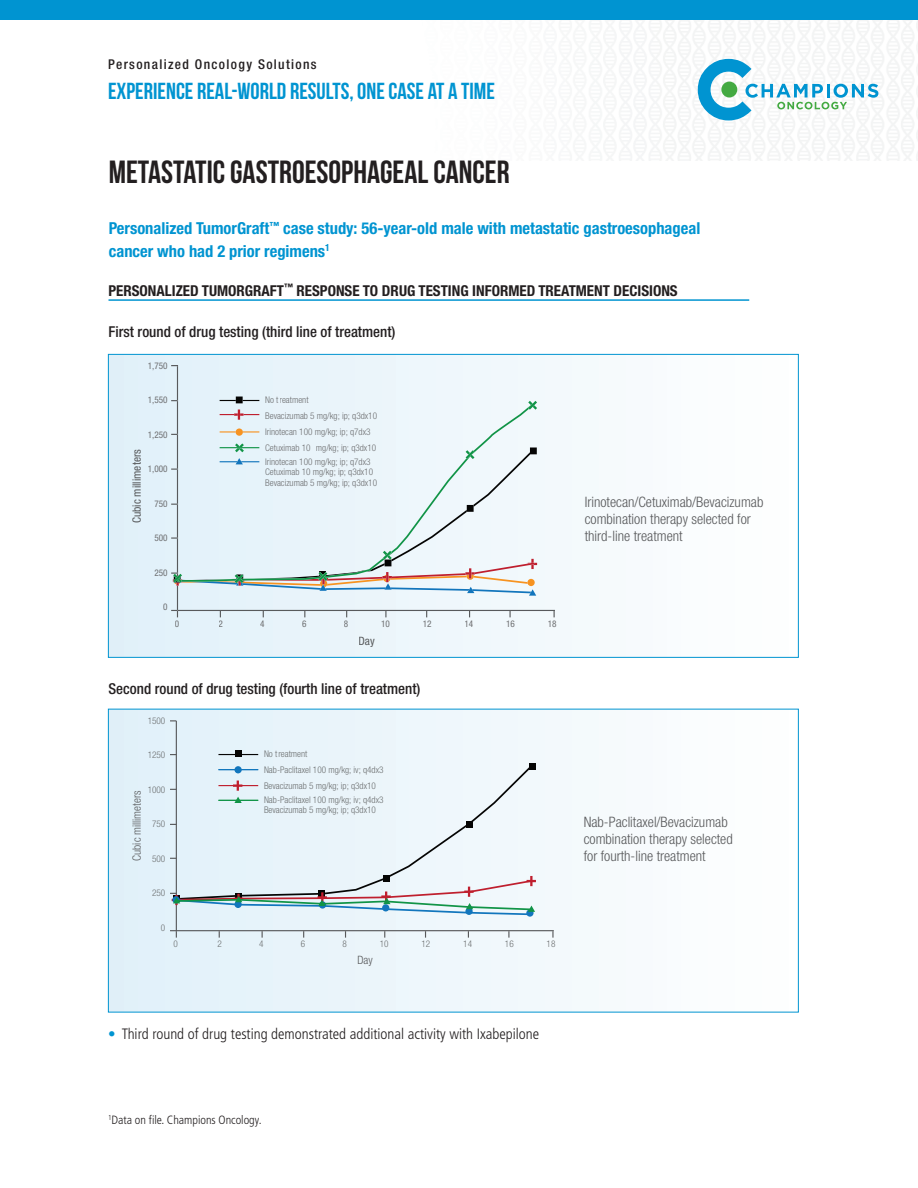
<style>
.page{position:relative;width:918px;height:1188px;background:#fff}
.page>*{position:absolute;margin:0;border:0;box-sizing:border-box;transform-origin:0 0}
.t1{font:32.1px "Bebas Neue";color:#231f20}
.t2{font:23.25px "Bebas Neue";color:#0094d1}
.t3{font:700 condensed 16.5px/22.5px "Helvetica Neue";color:#0094d1}
.t4{font:500 condensed 15px "Helvetica Neue";color:#231f20}
.t5{font:700 condensed 15px "Helvetica Neue";color:#231f20}
.t6{font:300 condensed 15px "Frutiger";color:#231f20}
.t7{font:300 condensed 14.4px/17.2px "Helvetica Neue";color:#58595b}
.t8{font:500 condensed 13.5px "Helvetica Neue";letter-spacing:.1em;color:#231f20}
.t9{font:300 condensed 12px "Frutiger";color:#231f20}
.t10{font:condensed 11.55px "Helvetica Neue";color:#585a5c}
.t11{font:300 condensed 11.55px "Helvetica Neue";color:#58595b}
.t12{font:300 condensed 9.15px/16px "Helvetica Neue";color:#6e6f71}
.t13{font:300 condensed 9.15px/16px "Helvetica Neue";color:#6d7071}
.t14{font:condensed 9.15px "Helvetica Neue";color:#6e6f71}
.s1{color:#0094d1}
</style>
<div class="page">
<svg style="left:698px;top:59px;width:180px;height:61px"></svg>
<div style="left:0;top:0;width:918px;height:20px;background:#0094d1"></div>
<div style="left:109px;top:355px;width:689px;height:302px;background:linear-gradient(to right,#dfeff8,#fefefe)"></div>
<svg style="left:177px;top:366px;width:378px;height:245px;fill:#edf7fc"></svg>
<svg style="left:171px;top:537px;width:6px;height:2px"></svg>
<svg style="left:171px;top:610px;width:7px;height:7px"></svg>
<svg style="left:509px;top:611px;width:2px;height:6px"></svg>
<svg style="left:220px;top:397px;width:39px;height:6px"></svg>
<svg style="left:531px;top:448px;width:6px;height:6px"></svg>
<div style="left:177px;top:405px;width:354px;height:146px;background:#eaf4fa"></div>
<svg style="left:528px;top:401px;width:9px;height:9px"></svg>
<svg style="left:466px;top:450px;width:8px;height:9px"></svg>
<svg style="left:171px;top:551px;width:366px;height:45px"></svg>
<div style="left:109px;top:710px;width:689px;height:302px;background:linear-gradient(to right,#dfeff8,#fefefe)"></div>
<svg style="left:175px;top:720px;width:380px;height:212px"></svg>
<svg style="left:170px;top:930px;width:7px;height:8px"></svg>
<svg style="left:552px;top:931px;width:2px;height:7px"></svg>
<hr style="left:218px;top:754px;width:40px;height:1px;background:#050504">
<div style="left:235px;top:751px;width:7px;height:6px;background:#050504"></div>
<div style="left:529px;top:763px;width:7px;height:7px;background:#050504"></div>
<div style="left:175px;top:764px;width:359px;height:112px;background:#eaf4fa"></div>
<svg style="left:170px;top:876px;width:366px;height:40px"></svg>
<hr style="left:109px;top:299px;width:640px;height:2px;background:#0094d1">
<h3 class="t8" style="left:108px;top:60px;width:210px">Personalized Oncology Solutions</h3>
<h2 class="t2" style="left:108px;top:77px;width:388px">EXPERIENCE REAL-WORLD RESULTS, ONE CASE AT A TIME</h2>
<h1 class="t1" style="left:109px;top:153px;width:402px">METASTATIC GASTROESOPHAGEAL CANCER</h1>
<h3 class="t3" style="left:109px;top:218px;width:593px">Personalized TumorGraft<sup>™</sup> case study: 56-year-old male with metastatic gastroesophageal cancer who had 2 prior regimens<sup>1</sup></h3>
<h3 class="t5" style="left:109px;top:282px;width:571px">PERSONALIZED TUMORGRAFT<sup>™</sup> RESPONSE TO DRUG TESTING INFORMED TREATMENT DECISIONS</h3>
<h3 class="t4" style="left:109px;top:327px;width:288px">First round of drug testing (third line of treatment)</h3>
<p class="t14" style="left:148px;top:362px;width:21px">1,750</p>
<p class="t14" style="left:148px;top:397px;width:21px">1,550</p>
<p class="t14" style="left:148px;top:431px;width:21px">1,250</p>
<p class="t14" style="left:148px;top:466px;width:21px">1,000</p>
<p class="t14" style="left:154px;top:500px;width:15px">750</p>
<p class="t14" style="left:154px;top:535px;width:15px">500</p>
<p class="t14" style="left:154px;top:569px;width:15px">250</p>
<p class="t14" style="left:163px;top:604px;width:6px">0</p>
<p class="t10" style="left:132px;top:523px;width:75px;rotate:-90deg">Cubic millimeters</p>
<p class="t12" style="left:265px;top:392px;width:113px">No treatment<br>Bevacizumab 5 mg/kg; ip; q3dx10<br>Irinotecan 100 mg/kg; ip; q7dx3<br>Cetuximab 10 mg/kg; ip; q3dx10</p>
<p class="t12" style="left:265px;top:457px;width:113px;line-height:10.4px">Irinotecan 100 mg/kg; ip; q7dx3<br>Cetuximab 10 mg/kg; ip; q3dx10<br>Bevacizumab 5 mg/kg; ip; q3dx10</p>
<p class="t14" style="left:175px;top:621px;width:6px">0</p>
<p class="t14" style="left:219px;top:621px;width:6px">2</p>
<p class="t14" style="left:260px;top:621px;width:6px">4</p>
<p class="t14" style="left:302px;top:621px;width:6px">6</p>
<p class="t14" style="left:344px;top:621px;width:6px">8</p>
<p class="t14" style="left:381px;top:621px;width:10px">10</p>
<p class="t14" style="left:423px;top:621px;width:10px">12</p>
<p class="t14" style="left:464px;top:621px;width:10px">14</p>
<p class="t14" style="left:506px;top:621px;width:10px">16</p>
<p class="t14" style="left:548px;top:621px;width:10px">18</p>
<p class="t10" style="left:358px;top:637px;width:18px">Day</p>
<h3 class="t4" style="left:109px;top:684px;width:313px">Second round of drug testing (fourth line of treatment)</h3>
<p class="t13" style="left:148px;top:713px;width:19px">1500</p>
<p class="t13" style="left:148px;top:748px;width:19px">1250</p>
<p class="t13" style="left:148px;top:782px;width:19px">1000</p>
<p class="t13" style="left:152px;top:817px;width:15px">750</p>
<p class="t13" style="left:152px;top:851px;width:15px">500</p>
<p class="t13" style="left:152px;top:886px;width:15px">250</p>
<p class="t13" style="left:161px;top:920px;width:6px">0</p>
<p class="t11" style="left:132px;top:861px;width:72px;rotate:-90deg">Cubic millimeters</p>
<p class="t13" style="left:264px;top:746px;width:121px">No treatment<br>Nab-Paclitaxel 100 mg/kg; iv; q4dx3<br>Bevacizumab 5 mg/kg; ip; q3dx10</p>
<p class="t13" style="left:264px;top:795px;width:121px;line-height:10.4px">Nab-Paclitaxel 100 mg/kg; iv; q4dx3<br>Bevacizumab 5 mg/kg; ip; q3dx10</p>
<p class="t13" style="left:174px;top:937px;width:6px">0</p>
<p class="t13" style="left:217px;top:937px;width:6px">2</p>
<p class="t13" style="left:259px;top:937px;width:6px">4</p>
<p class="t13" style="left:301px;top:937px;width:6px">6</p>
<p class="t13" style="left:343px;top:937px;width:6px">8</p>
<p class="t13" style="left:380px;top:937px;width:10px">10</p>
<p class="t13" style="left:422px;top:937px;width:10px">12</p>
<p class="t13" style="left:463px;top:937px;width:10px">14</p>
<p class="t13" style="left:505px;top:937px;width:10px">16</p>
<p class="t13" style="left:547px;top:937px;width:10px">18</p>
<p class="t11" style="left:357px;top:956px;width:17px">Day</p>
<h3 class="t6" style="left:108px;top:1028px;width:433px"><span class="s1">•</span> Third round of drug testing demonstrated additional activity with Ixabepilone</h3>
<h3 class="t7" style="left:585px;top:494px;width:180px">Irinotecan/Cetuximab/Bevacizumab combination therapy selected for third-line treatment</h3>
<h3 class="t7" style="left:584px;top:814px;width:151px">Nab-Paclitaxel/Bevacizumab combination therapy selected</h3>
<h3 class="t7" style="left:584px;top:849px;width:123px">for fourth-line treatment</h3>
<h3 class="t9" style="left:108px;top:1115px;width:155px"><sup>1</sup>Data on file. Champions Oncology.</h3>
</div>
